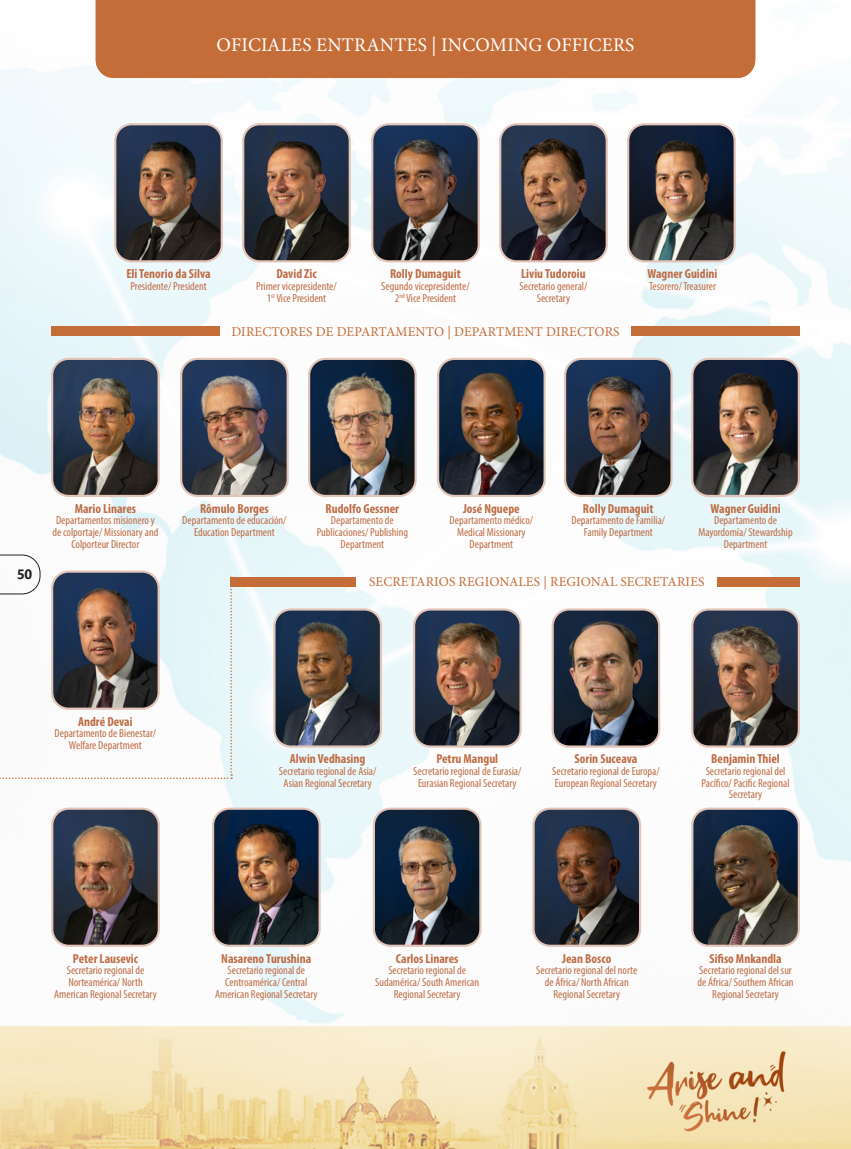
<style>
.page{position:relative;width:851px;height:1149px;background:#fff}
.page>*{position:absolute;margin:0;border:0;box-sizing:border-box;transform-origin:0 0}
.t1{font:19.35px "Minion Pro";letter-spacing:.01em;color:#fff}
.t2{font:13.5px "Minion Pro";letter-spacing:.01em;color:#c46d38}
.t3{font:700 13.5px "Segoe UI";color:#231f20}
.t4{font:700 condensed 13.05px "Myriad Pro";color:#be6d47}
.t5{font:condensed 11.7px/11.7px "Myriad Pro";color:#be6d47;text-align:center}
</style>
<div class="page">
<img style="left:0;top:0;width:850px;height:1148px">
<img style="left:115px;top:124px;width:107px;height:137px">
<div style="left:114px;top:123px;width:109px;height:139px;border:2px solid #e2c4b8;border-radius:17px"></div>
<img style="left:243px;top:124px;width:106px;height:137px">
<div style="left:242px;top:123px;width:109px;height:139px;border:2px solid #e2c4b8;border-radius:17px"></div>
<img style="left:274px;top:609px;width:107px;height:137px">
<div style="left:273px;top:608px;width:109px;height:139px;border:2px solid #e2c4b8;border-radius:17px"></div>
<img style="left:52px;top:359px;width:107px;height:137px">
<div style="left:51px;top:357px;width:109px;height:140px;border:2px solid #e2c4b8;border-radius:17px"></div>
<img style="left:52px;top:808px;width:107px;height:137px">
<div style="left:51px;top:807px;width:109px;height:139px;border:2px solid #e2c4b8;border-radius:17px"></div>
<img style="left:565px;top:359px;width:106px;height:137px">
<div style="left:564px;top:357px;width:108px;height:140px;border:2px solid #e2c4b8;border-radius:17px"></div>
<img style="left:692px;top:359px;width:106px;height:137px">
<div style="left:691px;top:357px;width:108px;height:140px;border:2px solid #e2c4b8;border-radius:17px"></div>
<img style="left:372px;top:124px;width:106px;height:137px">
<div style="left:371px;top:123px;width:109px;height:139px;border:2px solid #e2c4b8;border-radius:17px"></div>
<img style="left:414px;top:609px;width:106px;height:137px">
<div style="left:413px;top:608px;width:108px;height:139px;border:2px solid #e2c4b8;border-radius:17px"></div>
<img style="left:181px;top:359px;width:106px;height:137px">
<div style="left:180px;top:357px;width:109px;height:140px;border:2px solid #e2c4b8;border-radius:17px"></div>
<img style="left:213px;top:808px;width:106px;height:137px">
<div style="left:212px;top:807px;width:108px;height:139px;border:2px solid #e2c4b8;border-radius:17px"></div>
<img style="left:533px;top:808px;width:107px;height:137px">
<div style="left:532px;top:807px;width:109px;height:139px;border:2px solid #e2c4b8;border-radius:17px"></div>
<img style="left:500px;top:124px;width:106px;height:137px">
<div style="left:499px;top:123px;width:108px;height:139px;border:2px solid #e2c4b8;border-radius:17px"></div>
<img style="left:552px;top:609px;width:107px;height:137px">
<div style="left:551px;top:608px;width:109px;height:139px;border:2px solid #e2c4b8;border-radius:17px"></div>
<img style="left:309px;top:359px;width:106px;height:137px">
<div style="left:308px;top:357px;width:108px;height:140px;border:2px solid #e2c4b8;border-radius:17px"></div>
<img style="left:374px;top:808px;width:106px;height:137px">
<div style="left:373px;top:807px;width:108px;height:139px;border:2px solid #e2c4b8;border-radius:17px"></div>
<img style="left:692px;top:808px;width:106px;height:137px">
<div style="left:691px;top:807px;width:108px;height:139px;border:2px solid #e2c4b8;border-radius:17px"></div>
<div style="left:96px;top:0;width:659px;height:78px;background:#c56d39"></div>
<div style="left:51px;top:326px;width:168px;height:10px;background:#c56d39"></div>
<div style="left:631px;top:326px;width:168px;height:10px;background:#c56d39"></div>
<img style="left:628px;top:124px;width:106px;height:137px">
<div style="left:627px;top:123px;width:108px;height:139px;border:2px solid #e2c4b8;border-radius:17px"></div>
<img style="left:692px;top:609px;width:106px;height:137px">
<div style="left:691px;top:608px;width:108px;height:139px;border:2px solid #e2c4b8;border-radius:17px"></div>
<img style="left:438px;top:359px;width:106px;height:137px">
<div style="left:437px;top:357px;width:108px;height:140px;border:2px solid #e2c4b8;border-radius:17px"></div>
<div style="left:230px;top:576px;width:126px;height:10px;background:#c56d39"></div>
<div style="left:717px;top:576px;width:82px;height:10px;background:#c56d39"></div>
<svg style="left:0;top:554px;width:232px;height:224px"></svg>
<p class="t1" style="left:216px;top:32px;width:419px">OFICIALES ENTRANTES | INCOMING OFFICERS</p>
<p class="t4" style="left:126px;top:265px;width:86px">Eli Tenorio da Silva</p>
<p class="t5" style="left:130px;top:280px;width:78px">Presidente/ President</p>
<p class="t4" style="left:276px;top:265px;width:42px">David Zic</p>
<p class="t5" style="left:256px;top:280px;width:82px">Primer vicepresidente/</p>
<p class="t5" style="left:267px;top:291px;width:61px">1<sup>st</sup> Vice President</p>
<p class="t4" style="left:390px;top:265px;width:72px">Rolly Dumaguit</p>
<p class="t5" style="left:381px;top:280px;width:90px">Segundo vicepresidente/</p>
<p class="t5" style="left:395px;top:291px;width:63px">2<sup>nd</sup> Vice President</p>
<p class="t4" style="left:521px;top:265px;width:66px">Liviu Tudoroiu</p>
<p class="t5" style="left:519px;top:280px;width:69px">Secretario general/</p>
<p class="t5" style="left:536px;top:291px;width:35px">Secretary</p>
<p class="t2" style="left:231px;top:323px;width:390px">DIRECTORES DE DEPARTAMENTO | DEPARTMENT DIRECTORS</p>
<p class="t4" style="left:647px;top:265px;width:72px">Wagner Guidini</p>
<p class="t5" style="left:649px;top:280px;width:68px">Tesorero/ Treasurer</p>
<p class="t3" style="left:17px;top:561px;width:17px">50</p>
<p class="t4" style="left:75px;top:500px;width:63px">Mario Linares</p>
<p class="t5" style="left:52px;top:514px;width:107px">Departamentos misionero y de colportaje/ Missionary and<br>Colporteur Director</p>
<p class="t4" style="left:200px;top:500px;width:70px">Rômulo Borges</p>
<p class="t5" style="left:182px;top:514px;width:106px">Departamento de educación/<br>Education Department</p>
<p class="t4" style="left:325px;top:500px;width:75px">Rudolfo Gessner</p>
<p class="t5" style="left:316px;top:514px;width:93px">Departamento de<br>Publicaciones/ Publishing<br>Department</p>
<p class="t4" style="left:583px;top:500px;width:72px">Rolly Dumaguit</p>
<p class="t5" style="left:571px;top:514px;width:95px">Departamento de Familia/<br>Family Department</p>
<p class="t4" style="left:710px;top:500px;width:72px">Wagner Guidini</p>
<p class="t5" style="left:698px;top:514px;width:96px">Departamento de<br>Mayordomía/ Stewardship<br>Department</p>
<p class="t4" style="left:463px;top:500px;width:58px">José Nguepe</p>
<p class="t5" style="left:449px;top:514px;width:85px">Departamento médico/<br>Medical Missionary<br>Department</p>
<p class="t2" style="left:369px;top:573px;width:337px">SECRETARIOS REGIONALES | REGIONAL SECRETARIES</p>
<p class="t4" style="left:78px;top:712px;width:56px">André Devai</p>
<p class="t5" style="left:55px;top:727px;width:103px">Departamento de Bienestar/<br>Welfare Department</p>
<p class="t4" style="left:290px;top:750px;width:77px">Alwin Vedhasing</p>
<p class="t5" style="left:279px;top:765px;width:99px">Secretario regional de Asia/<br>Asian Regional Secretary</p>
<p class="t4" style="left:436px;top:750px;width:63px">Petru Mangul</p>
<p class="t5" style="left:413px;top:765px;width:110px">Secretario regional de Eurasia/<br>Eurasian Regional Secretary</p>
<p class="t4" style="left:574px;top:750px;width:64px">Sorin Suceava</p>
<p class="t5" style="left:552px;top:765px;width:109px;text-align:left">Secretario regional de Europa/<br>European Regional Secretary</p>
<p class="t4" style="left:711px;top:750px;width:70px">Benjamin Thiel</p>
<p class="t5" style="left:701px;top:765px;width:89px">Secretario regional del<br>Pacífico/ Pacific Regional<br>Secretary</p>
<p class="t4" style="left:73px;top:949px;width:67px">Peter Lausevic</p>
<p class="t5" style="left:54px;top:964px;width:104px">Secretario regional de<br>Norteamérica/ North<br>American Regional Secretary</p>
<p class="t4" style="left:221px;top:949px;width:92px">Nasareno Turushina</p>
<p class="t5" style="left:215px;top:964px;width:104px">Secretario regional de<br>Centroamérica/ Central<br>American Regional Secretary</p>
<p class="t4" style="left:396px;top:949px;width:64px">Carlos Linares</p>
<p class="t5" style="left:375px;top:964px;width:106px">Secretario regional de<br>Sudamérica/ South American<br>Regional Secretary</p>
<p class="t4" style="left:562px;top:949px;width:51px">Jean Bosco</p>
<p class="t5" style="left:536px;top:964px;width:103px">Secretario regional del norte de África/ North African<br>Regional Secretary</p>
<p class="t4" style="left:709px;top:949px;width:74px">Sifiso Mnkandla</p>
<p class="t5" style="left:697px;top:964px;width:98px">Secretario regional del sur de África/ Southern African<br>Regional Secretary</p>
</div>
